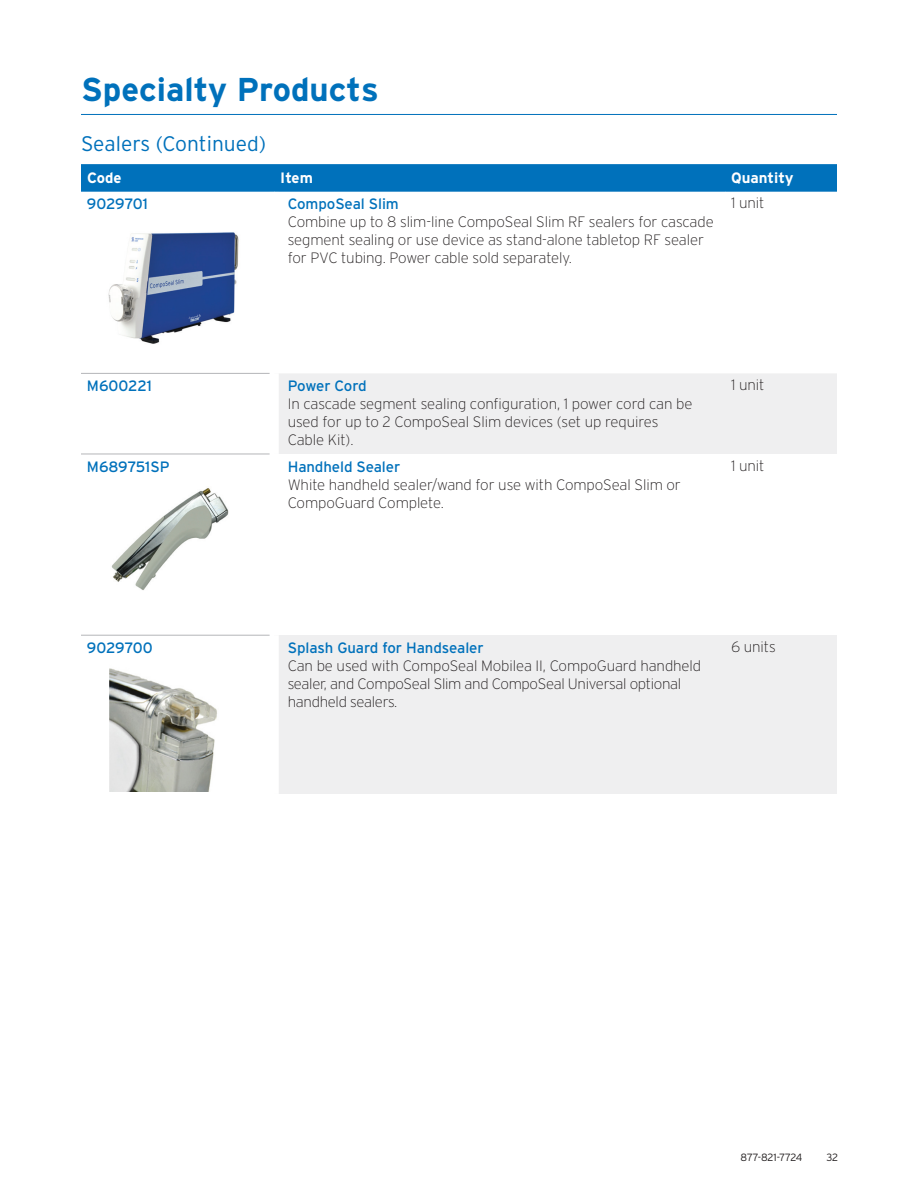
<style>
.page{position:relative;width:918px;height:1188px;background:#fff}
.page>*{position:absolute;margin:0;border:0;box-sizing:border-box;transform-origin:0 0}
.t1{font:700 33px "Interstate";color:#0071bb}
.t2{font:300 21px "Interstate";color:#0071bb}
.t3{font:200 15px/18px "Interstate";letter-spacing:-.005em;color:#231f20}
.t4{font:15px "Interstate";letter-spacing:-.005em;color:#0071bb}
.t5{font:700 15px "Interstate";color:#fff}
.t6{font:15px "Interstate";letter-spacing:-.025em;color:#0071bb}
.t7{font:300 10.5px "Interstate";letter-spacing:-.02em;color:#231f20}
</style>
<div class="page">
<img style="left:111px;top:488px;width:118px;height:102px">
<div style="left:81px;top:164px;width:756px;height:27px;background:#0071bb"></div>
<div style="left:279px;top:374px;width:558px;height:80px;background:#efeff0"></div>
<div style="left:274px;top:635px;width:451px;height:159px;background:#efeff0"></div>
<div style="left:725px;top:635px;width:112px;height:159px;background:#efeff0"></div>
<hr style="left:81px;top:373px;width:189px;height:1px;background:#b4b5b8">
<hr style="left:81px;top:454px;width:189px;height:1px;background:#b4b5b8">
<hr style="left:81px;top:635px;width:189px;height:1px;background:#b4b5b8">
<div style="left:270px;top:635px;width:9px;height:159px;background:#fff"></div>
<hr style="left:81px;top:191px;width:193px;height:1px;background:#0071bb">
<hr style="left:274px;top:191px;width:451px;height:1px;background:#0071bb">
<hr style="left:725px;top:191px;width:112px;height:1px;background:#0071bb">
<hr style="left:81px;top:114px;width:756px;height:1px;background:#0071bb">
<img style="left:108px;top:232px;width:131px;height:112px">
<img style="left:109px;top:668px;width:108px;height:124px">
<h1 class="t1" style="left:81px;top:71px;width:299px">Specialty Products</h1>
<h2 class="t2" style="left:81px;top:132px;width:187px">Sealers (Continued)</h2>
<p class="t5" style="left:87px;top:169px;width:36px">Code</p>
<p class="t5" style="left:280px;top:169px;width:34px">Item</p>
<p class="t5" style="left:731px;top:169px;width:64px">Quantity</p>
<p class="t4" style="left:87px;top:195px;width:63px">9029701</p>
<p class="t4" style="left:288px;top:195px;width:113px">CompoSeal Slim</p>
<p class="t3" style="left:288px;top:213px;width:428px">Combine up to 8 slim-line CompoSeal Slim RF sealers for cascade segment sealing or use device as stand-alone tabletop RF sealer for PVC tubing. Power cable sold separately.</p>
<p class="t3" style="left:731px;top:194px;width:35px">1 unit</p>
<p class="t4" style="left:87px;top:377px;width:67px">M600221</p>
<p class="t6" style="left:288px;top:377px;width:81px">Power Cord</p>
<p class="t3" style="left:288px;top:395px;width:406px">In cascade segment sealing configuration, 1 power cord can be used for up to 2 CompoSeal Slim devices (set up requires<br>Cable Kit).</p>
<p class="t4" style="left:87px;top:458px;width:84px">M689751SP</p>
<p class="t4" style="left:288px;top:458px;width:114px">Handheld Sealer</p>
<p class="t3" style="left:288px;top:475px;width:395px">White handheld sealer/wand for use with CompoSeal Slim or<br>CompoGuard Complete.</p>
<p class="t3" style="left:731px;top:376px;width:35px">1 unit</p>
<p class="t3" style="left:731px;top:457px;width:35px">1 unit</p>
<p class="t4" style="left:87px;top:639px;width:67px">9029700</p>
<p class="t4" style="left:288px;top:639px;width:198px">Splash Guard for Handsealer</p>
<p class="t3" style="left:288px;top:657px;width:415px">Can be used with CompoSeal Mobilea II, CompoGuard handheld sealer, and CompoSeal Slim and CompoSeal Universal optional handheld sealers.</p>
<p class="t3" style="left:731px;top:638px;width:46px">6 units</p>
<p class="t7" style="left:741px;top:1151px;width:63px">877-821-7724</p>
<p class="t7" style="left:826px;top:1151px;width:13px">32</p>
</div>
